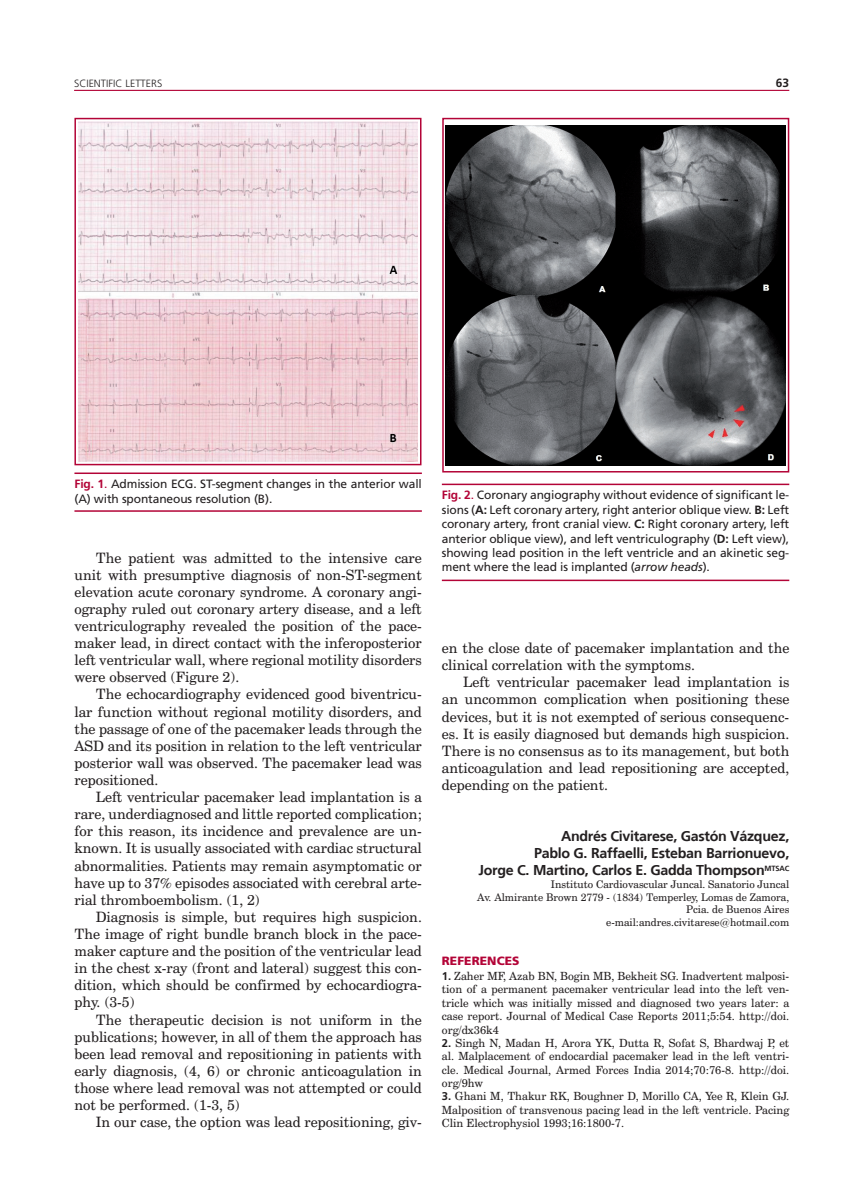
<style>
.page{position:relative;width:851px;height:1191px;background:#fff}
.page>*{position:absolute;margin:0;border:0;box-sizing:border-box;transform-origin:0 0}
.introduccion_y_resul{font:14.25px/17.1px "Century Schoolbook BT";color:#231f20;text-align:justify}
.introduccion_y_resul-2{font:700 14.25px "Frutiger";letter-spacing:-.02em;color:#231f20}
.t1{font:12px/14.4px "Frutiger LT Std";letter-spacing:-.01em;color:#231f20;text-align:justify}
.t2{font:12px/14.4px "Frutiger";letter-spacing:-.01em;color:#231f20}
.t3{font:12px "Frutiger Black B";letter-spacing:.01em;color:#b30437}
.t4{font:700 12px "Frutiger LT Std";color:#231f20}
.t5{font:11.25px/13.4px "Century Schoolbook BT";color:#231f20;text-align:justify}
.introduccion_y_resul-3{font:10.5px "Century Schoolbook BT";color:#231f20}
.t6{font:300 10.5px "Frutiger LT Std";color:#231f20}
.s1{font-family:"Frutiger LT Std";font-weight:700;color:#b30437}
.s2{color:#b30437}
.s3{font-weight:700;color:#b30437}
.s4{font-family:"Frutiger";color:#b30437}
.s5{font-weight:700}
.s6{font-style:italic}
.s7{font-family:"Frutiger LT Std";font-weight:700}
</style>
<div class="page">
<hr style="left:74px;top:90px;width:715px;height:1px;background:#b30437">
<img style="left:79px;top:122px;width:338px;height:339px">
<hr style="left:74px;top:510px;width:348px;height:2px;background:#b30437">
<hr style="left:74px;top:472px;width:348px;height:2px;background:#b30437">
<div style="left:74px;top:118px;width:347px;height:347px;border:2px solid #b30437"></div>
<div style="left:442px;top:118px;width:347px;height:354px;border:2px solid #b30437"></div>
<img style="left:446px;top:125px;width:339px;height:340px">
<hr style="left:442px;top:579px;width:347px;height:2px;background:#b30437">
<hr style="left:442px;top:483px;width:347px;height:2px;background:#b30437">
<p class="t6" style="left:74px;top:77px;width:90px">SCIENTIFIC LETTERS</p>
<p class="t4" style="left:775px;top:75px;width:15px">63</p>
<p class="t2" style="left:74px;top:477px;width:349px"><span class="s1">Fig. 1</span><span class="s2">.</span> Admission ECG. ST-segment changes in the anterior wall (A) with spontaneous resolution (B).</p>
<p class="t1" style="left:442px;top:488px;width:349px"><span class="s3">Fig. 2</span><span class="s4">.</span> Coronary angiography without evidence of significant le&shy;sions (<span class="s5">A:</span> Left coronary artery, right anterior oblique view. <span class="s5">B:</span> Left coronary artery, front cranial view. <span class="s5">C:</span> Right coronary artery, left anterior oblique view), and left ventriculography (<span class="s5">D:</span> Left view), showing lead position in the left ventricle and an akinetic seg&shy;ment where the lead is implanted (<span class="s6">arrow heads</span>).</p>
<p class="introduccion_y_resul" style="left:74px;top:549px;width:349px;text-indent:21px">The patient was admitted to the intensive care unit with presumptive diagnosis of non-ST-segment elevation acute coronary syndrome. A coronary angi&shy;ography ruled out coronary artery disease, and a left ventriculography revealed the position of the pace&shy;maker lead, in direct contact with the inferoposterior left ventricular wall, where regional motility disorders were observed (Figure 2).</p>
<p class="introduccion_y_resul" style="left:74px;top:685px;width:349px;text-indent:21px">The echocardiography evidenced good biventricu&shy;lar function without regional motility disorders, and the passage of one of the pacemaker leads through the ASD and its position in relation to the left ventricular posterior wall was observed. The pacemaker lead was repositioned.</p>
<p class="introduccion_y_resul" style="left:74px;top:788px;width:349px;text-indent:21px">Left ventricular pacemaker lead implantation is a rare, underdiagnosed and little reported complication; for this reason, its incidence and prevalence are un&shy;known. It is usually associated with cardiac structural abnormalities. Patients may remain asymptomatic or have up to 37% episodes associated with cerebral arte&shy;rial thromboembolism. (1, 2)</p>
<p class="introduccion_y_resul" style="left:74px;top:908px;width:349px;text-indent:21px">Diagnosis is simple, but requires high suspicion.<br>The image of right bundle branch block in the pace&shy;maker capture and the position of the ventricular lead in the chest x-ray (front and lateral) suggest this con&shy;dition, which should be confirmed by echocardiogra&shy;phy. (3-5)</p>
<p class="introduccion_y_resul" style="left:74px;top:1010px;width:349px;text-indent:21px">The therapeutic decision is not uniform in the publications; however, in all of them the approach has been lead removal and repositioning in patients with early diagnosis, (4, 6) or chronic anticoagulation in those where lead removal was not attempted or could not be performed. (1-3, 5)</p>
<p class="introduccion_y_resul" style="left:96px;top:1113px;width:327px">In our case, the option was lead repositioning, giv-</p>
<p class="introduccion_y_resul" style="left:442px;top:639px;width:349px">en the close date of pacemaker implantation and the clinical correlation with the symptoms.</p>
<p class="introduccion_y_resul" style="left:442px;top:673px;width:349px;text-indent:21px">Left ventricular pacemaker lead implantation is an uncommon complication when positioning these devices, but it is not exempted of serious consequenc&shy;es. It is easily diagnosed but demands high suspicion.<br>There is no consensus as to its management, but both anticoagulation and lead repositioning are accepted, depending on the patient.</p>
<p class="introduccion_y_resul-2" style="left:561px;top:828px;width:230px">Andrés Civitarese, Gastón Vázquez,</p>
<p class="introduccion_y_resul-2" style="left:534px;top:845px;width:256px">Pablo G. Raffaelli, Esteban Barrionuevo,</p>
<p class="introduccion_y_resul-2" style="left:478px;top:862px;width:312px">Jorge C. Martino, Carlos E. Gadda Thompson<sup>MTSAC</sup></p>
<p class="introduccion_y_resul-3" style="left:550px;top:878px;width:240px">Instituto Cardiovascular Juncal. Sanatorio Juncal</p>
<p class="introduccion_y_resul-3" style="left:477px;top:890px;width:313px">Av. Almirante Brown 2779 - (1834) Temperley, Lomas de Zamora,</p>
<p class="introduccion_y_resul-3" style="left:686px;top:903px;width:105px">Pcia. de Buenos Aires</p>
<p class="introduccion_y_resul-3" style="left:606px;top:915px;width:184px">e-mail:andres.civitarese@hotmail.com</p>
<p class="t3" style="left:442px;top:953px;width:79px">REFERENCES</p>
<p class="t5" style="left:442px;top:969px;width:349px"><span class="s7">1.</span> Zaher MF, Azab BN, Bogin MB, Bekheit SG. Inadvertent malposi&shy;tion of a permanent pacemaker ventricular lead into the left ven&shy;tricle which was initially missed and diagnosed two years later: a case report. Journal of Medical Case Reports 2011;5:54. http://doi. org/dx36k4</p>
<p class="t5" style="left:442px;top:1036px;width:349px"><span class="s7">2.</span> Singh N, Madan H, Arora YK, Dutta R, Sofat S, Bhardwaj P, et al. Malplacement of endocardial pacemaker lead in the left ventri&shy;cle. Medical Journal, Armed Forces India 2014;70:76-8. http://doi. org/9hw</p>
<p class="t5" style="left:442px;top:1089px;width:349px"><span class="s7">3.</span> Ghani M, Thakur RK, Boughner D, Morillo CA, Yee R, Klein GJ.<br>Malposition of transvenous pacing lead in the left ventricle. Pacing Clin Electrophysiol 1993;16:1800-7.</p>
</div>
